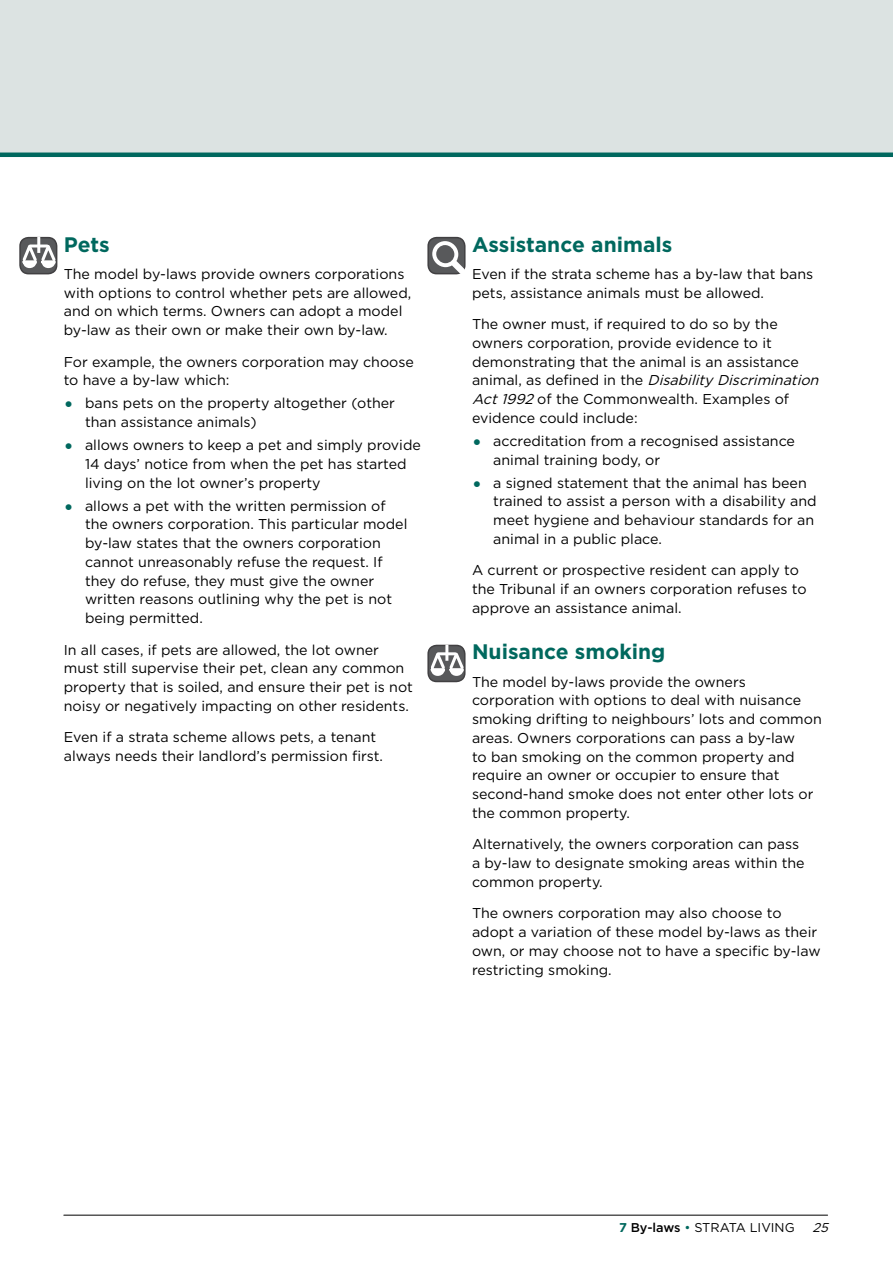
<style>
.page{position:relative;width:893px;height:1263px;background:#fff}
.page>*{position:absolute;margin:0;border:0;box-sizing:border-box;transform-origin:0 0}
.t1{font:700 21px "Gotham HTF";color:#00685e}
.t2{font:14.25px/18.8px "Gotham HTF";color:#000}
.t3{font:12.75px "Gotham HTF";color:#000}
.t4{font:italic 12.75px "Gotham HTF";color:#000}
.s1{font-weight:700;font-size:19.5px;color:#00685e}
.s2{font-style:italic}
.s3{font-weight:700;color:#00685e}
.s4{font-weight:500}
.s5{color:#00685e}
</style>
<div class="page">
<hr style="left:64px;top:1215px;width:764px;height:1px;background:#000">
<div style="left:0;top:0;width:893px;height:155px;background:#dce3e2"></div>
<hr style="left:0;top:153px;width:893px;height:4px;background:#00685e">
<div style="left:20px;top:238px;width:37px;height:36px;background:#58595b;border-radius:9px"></div>
<div style="left:19px;top:237px;width:38px;height:37px;border:2px solid #414042;border-radius:9px"></div>
<svg style="left:20px;top:238px;width:38px;height:32px"></svg>
<div style="left:428px;top:238px;width:37px;height:36px;background:#58595b;border-radius:9px"></div>
<div style="left:427px;top:237px;width:39px;height:37px;border:2px solid #414042;border-radius:9px"></div>
<svg style="left:432px;top:241px;width:33px;height:33px"></svg>
<div style="left:428px;top:645px;width:37px;height:36px;background:#58595b;border-radius:9px"></div>
<div style="left:427px;top:645px;width:39px;height:37px;border:2px solid #414042;border-radius:9px"></div>
<svg style="left:428px;top:646px;width:38px;height:31px"></svg>
<h1 class="t1" style="left:64px;top:232px;width:48px">Pets</h1>
<p class="t2" style="left:64px;top:264px;width:349px">The model by-laws provide owners corporations with options to control whether pets are allowed, and on which terms. Owners can adopt a model by-law as their own or make their own by-law.</p>
<p class="t2" style="left:64px;top:352px;width:352px">For example, the owners corporation may choose to have a by-law which:</p>
<p class="t2" style="left:85px;top:394px;width:312px;text-indent:-21px"><span class="s1">•</span> bans pets on the property altogether (other than assistance animals)</p>
<p class="t2" style="left:85px;top:435px;width:337px;text-indent:-21px"><span class="s1">•</span> allows owners to keep a pet and simply provide<br>14 days’ notice from when the pet has started living on the lot owner’s property</p>
<p class="t2" style="left:85px;top:496px;width:324px;text-indent:-21px"><span class="s1">•</span> allows a pet with the written permission of the owners corporation. This particular model by-law states that the owners corporation cannot unreasonably refuse the request. If they do refuse, they must give the owner written reasons outlining why the pet is not being permitted.</p>
<p class="t2" style="left:64px;top:640px;width:351px">I n all cases, if pets are allowed, the lot owner must still supervise their pet, clean any common property that is soiled, and ensure their pet is not noisy or negatively impacting on other residents.</p>
<p class="t2" style="left:64px;top:728px;width:321px">Even if a strata scheme allows pets, a tenant always needs their landlord’s permission first.</p>
<h1 class="t1" style="left:472px;top:232px;width:202px">Assistance animals</h1>
<p class="t2" style="left:472px;top:264px;width:343px">Even if the strata scheme has a by-law that bans pets, assistance animals must be allowed.</p>
<p class="t2" style="left:472px;top:314px;width:352px">The owner must, if required to do so by the owners corporation, provide evidence to it demonstrating that the animal is an assistance<br>a n i m a l , a s d e f i n e d i n t h e <span class="s2">Disability Discrimination Act1992</span> of the Commonwealth. Examples of evidence could include:</p>
<p class="t2" style="left:493px;top:431px;width:303px;text-indent:-21px"><span class="s1">•</span> accreditation from a recognised assistance animal training body, or</p>
<p class="t2" style="left:493px;top:473px;width:325px;text-indent:-21px"><span class="s1">•</span> a signed statement that the animal has been trained to assist a person with a disability and meet hygiene and behaviour standards for an animal in a public place.</p>
<p class="t2" style="left:472px;top:561px;width:336px">A current or prospective resident can apply to the Tribunal if an owners corporation refuses to approve an assistance animal.</p>
<h1 class="t1" style="left:472px;top:640px;width:195px">Nuisance smoking</h1>
<p class="t2" style="left:472px;top:672px;width:351px">The model by-laws provide the owners corporation with options to deal with nuisance smoking drifting to neighbours’ lots and common areas. Owners corporations can pass a by-law<br>to ban smoking on the common property and require an owner or occupier to ensure that second-hand smoke does not enter other lots or the common property.</p>
<p class="t2" style="left:472px;top:835px;width:334px">Alternatively, the owners corporation can pass a by-law to designate smoking areas within the common property.</p>
<p class="t2" style="left:472px;top:904px;width:350px">The owners corporation may also choose to adopt a variation of these model by-laws as their own, or may choose not to have a specific by-law restricting smoking.</p>
<p class="t3" style="left:619px;top:1221px;width:177px"><span class="s3">7</span> <span class="s4">By-laws</span> <span class="s5">•</span> STRATA LIVI NG</p>
<p class="t4" style="left:812px;top:1221px;width:21px">25</p>
</div>
